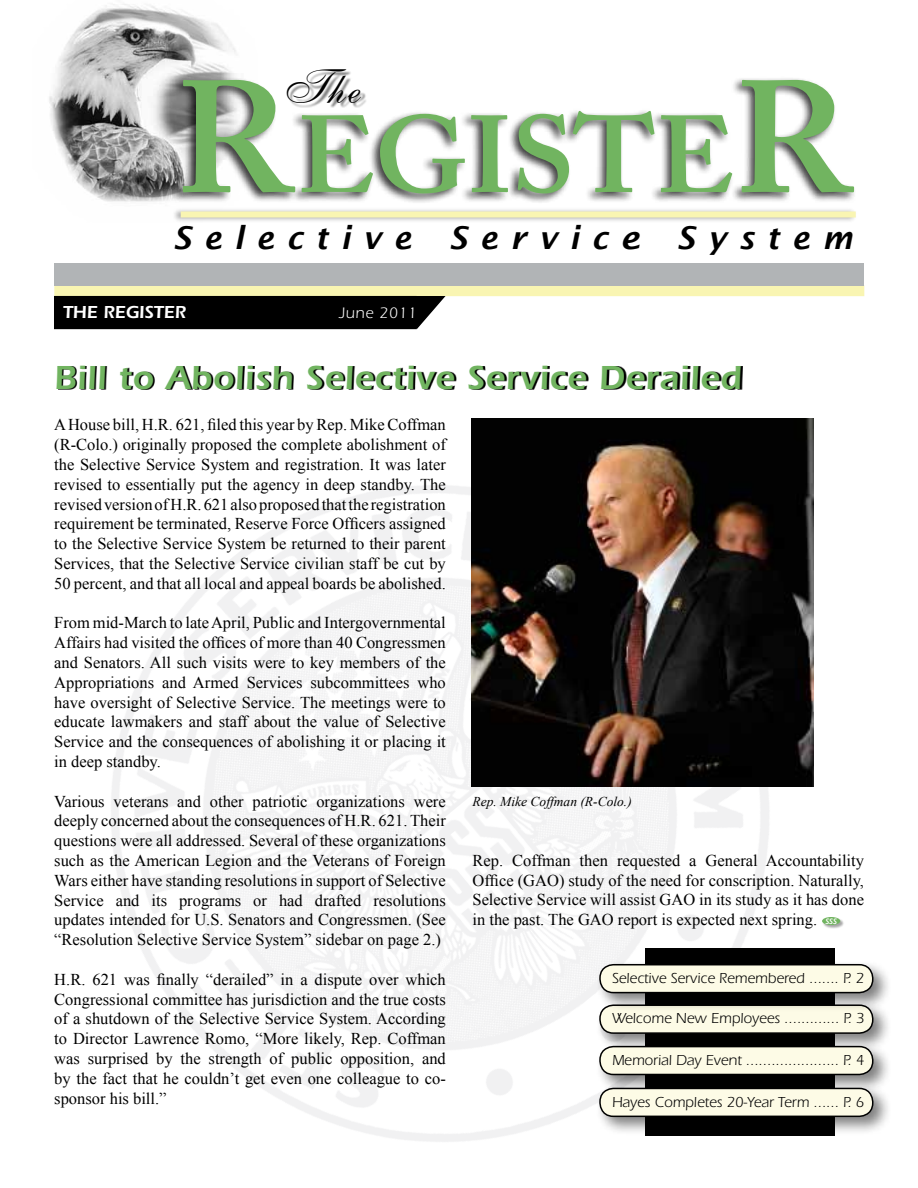
<style>
.page{position:relative;width:918px;height:1188px;background:#fff}
.page>*{position:absolute;margin:0;border:0;box-sizing:border-box;transform-origin:0 0}
.t1{font:600 108px "Adobe Caslon Pro";letter-spacing:-.005em;color:#71b460;scale:1.05 1}
.t2{font:45px "Sterling Regular SWFTE";color:#000}
.t3{font:600 34.5px "Itc Eras";letter-spacing:.02em;color:#71b460}
.t4{font:italic 600 31.5px "Lucida Sans";letter-spacing:.39em;color:#000}
.t5{font:600 18px "Itc Eras";color:#fff}
.t6{font:16.5px/19.8px "Times New Roman";color:#000;text-align:justify}
.t7{font:15.75px "Itc Eras";letter-spacing:.05em;color:#fff}
.t8{font:15px "Itc Eras";color:#000}
.t9{font:italic 13.5px "Times New Roman";color:#000}
.s1{font-size:48px}
.s2{font-size:157.5px}
.s3{font-family:"Trebuchet";font-weight:700;font-style:italic;font-size:7.5px;color:#fff}
</style>
<div class="page">
<img style="left:49px;top:4px;width:187px;height:198px">
<div style="left:289px;top:71px;width:79px;height:37px;background:#000;opacity:.5"></div>
<div style="left:172px;top:207px;width:686px;height:16px;background:#000;opacity:.35"></div>
<div style="left:181px;top:212px;width:675px;height:6px;background:#f9f5b2"></div>
<div style="left:54px;top:285px;width:810px;height:11px;background:#f9f5b2;border:1px solid #f9f5b2"></div>
<div style="left:54px;top:263px;width:810px;height:23px;background:#b1b4b6"></div>
<div style="left:55px;top:297px;width:361px;height:31px;background:#000"></div>
<div style="left:54px;top:296px;width:363px;height:33px;border:1px solid #000"></div>
<svg style="left:386px;top:295px;width:61px;height:35px"></svg>
<img style="left:58px;top:366px;width:779px;height:776px">
<div style="left:171px;top:76px;width:685px;height:128px;background:#000;opacity:.74"></div>
<svg style="left:59px;top:366px;width:684px;height:24px"></svg>
<div style="left:645px;top:948px;width:189px;height:188px;background:#000"></div>
<div style="left:594px;top:999px;width:297px;height:53px;background:#000;opacity:.5"></div>
<div style="left:600px;top:1005px;width:273px;height:28px;background:#fdfbe6;border-radius:13px"></div>
<div style="left:599px;top:1004px;width:274px;height:30px;border:2px solid #000;border-radius:13px"></div>
<div style="left:594px;top:1041px;width:297px;height:53px;background:#000;opacity:.5"></div>
<div style="left:600px;top:1047px;width:273px;height:27px;background:#fdfbe6;border-radius:13px"></div>
<div style="left:599px;top:1046px;width:274px;height:29px;border:2px solid #000;border-radius:13px"></div>
<div style="left:594px;top:1083px;width:297px;height:53px;background:#000;opacity:.5"></div>
<div style="left:600px;top:1088px;width:273px;height:28px;background:#fdfbe6;border-radius:13px"></div>
<div style="left:599px;top:1088px;width:274px;height:29px;border:2px solid #000;border-radius:13px"></div>
<img style="left:472px;top:418px;width:341px;height:369px">
<div style="left:822px;top:918px;width:22px;height:11px;background:#000;opacity:.35"></div>
<div style="left:822px;top:917px;width:18px;height:8px;background:#71b460;border-radius:50%"></div>
<div style="left:594px;top:959px;width:297px;height:53px;background:#000;opacity:.5"></div>
<div style="left:600px;top:965px;width:273px;height:28px;background:#fdfbe6;border-radius:13px"></div>
<div style="left:599px;top:964px;width:274px;height:29px;border:2px solid #000;border-radius:13px"></div>
<h2 class="t2" style="left:282px;top:61px;width:80px"><span class="s1">T</span>he</h2>
<h1 class="t1" style="left:175px;top:91px;width:646px"><span class="s2">R</span>EGISTE<span class="s2">R</span></h1>
<h3 class="t4" style="left:172px;top:220px;width:681px">Selective Service System</h3>
<p class="t5" style="left:63px;top:301px;width:125px">THE REGISTER</p>
<p class="t7" style="left:339px;top:304px;width:79px">June 2011</p>
<h3 class="t3" style="left:54px;top:357px;width:690px">Bill to Abolish Selective Service Derailed</h3>
<p class="t6" style="left:54px;top:415px;width:393px">A House bill, H.R. 621, filed this year by Rep. Mike Coffman (R-Colo.) originally proposed the complete abolishment of the Selective Service System and registration. It was later revised to essentially put the agency in deep standby. The revised version of H.R. 621 also proposed that the registration requirement be terminated, Reserve Force Officers assigned to the Selective Service System be returned to their parent Services, that the Selective Service civilian staff be cut by 50 percent, and that all local and appeal boards be abolished.</p>
<p class="t6" style="left:54px;top:613px;width:393px">From mid-March to late April, Public and Intergovernmental Affairs had visited the offices of more than 40 Congressmen and Senators. All such visits were to key members of the Appropriations and Armed Services subcommittees who have oversight of Selective Service. The meetings were to educate lawmakers and staff about the value of Selective Service and the consequences of abolishing it or placing it in deep standby.</p>
<p class="t6" style="left:54px;top:791px;width:393px">Various veterans and other patriotic organizations were deeply concerned about the consequences of H.R. 621. Their questions were all addressed. Several of these organizations such as the American Legion and the Veterans of Foreign Wars either have standing resolutions in support of Selective Service and its programs or had drafted resolutions updates intended for U.S. Senators and Congressmen. (See “Resolution Selective Service System” sidebar on page 2.)</p>
<p class="t6" style="left:54px;top:969px;width:393px">H.R. 621 was finally “derailed” in a dispute over which Congressional committee has jurisdiction and the true costs of a shutdown of the Selective Service System. According to Director Lawrence Romo, “More likely, Rep. Coffman was surprised by the strength of public opposition, and by the fact that he couldn’t get even one colleague to co&shy;sponsor his bill.”</p>
<p class="t9" style="left:472px;top:793px;width:161px">Rep. Mike Coffman (R-Colo.)</p>
<p class="t6" style="left:472px;top:850px;width:393px">Rep. Coffman then requested a General Accountability Office (GAO) study of the need for conscription. Naturally, Selective Service will assist GAO in its study as it has done in the past. The GAO report is expected next spring. <span class="s3">SSS</span></p>
<p class="t8" style="left:612px;top:969px;width:254px">Selective Service Remembered ....... P. 2</p>
<p class="t8" style="left:612px;top:1010px;width:254px">Welcome New Employees ............. P. 3</p>
<p class="t8" style="left:612px;top:1052px;width:254px">Memorial Day Event ...................... P. 4</p>
<p class="t8" style="left:612px;top:1094px;width:254px">Hayes Completes 20-Year Term ...... P. 6</p>
</div>
